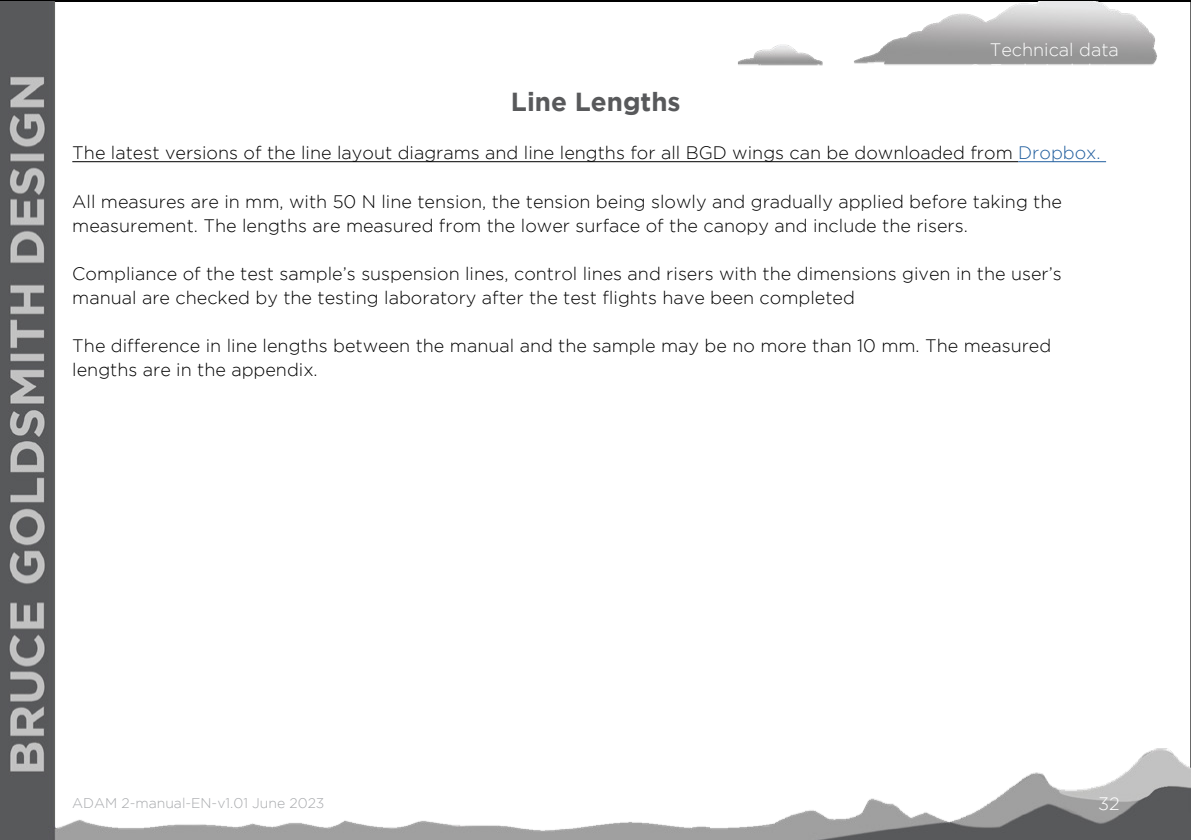
<style>
.page{position:relative;width:1191px;height:840px;background:#fff}
.page>*{position:absolute;margin:0;border:0;box-sizing:border-box;transform-origin:0 0}
.t1{font:700 26px "Gotham";color:#58595b}
.t2{font:300 18px/24px "Gotham";color:#000}
.t3{font:300 18px "Gotham";color:#fff}
.t4{font:300 14px "Gotham";color:#a7a9ac}
.s1{color:#215e9e}
</style>
<div class="page">
<img style="left:0;top:1px;width:1191px;height:838px">
<hr style="left:72px;top:161px;width:946px;height:1px;background:#000">
<hr style="left:1018px;top:161px;width:88px;height:1px;background:#215e9e">
<p class="t3" style="left:989px;top:39px;width:131px">Technical data</p>
<h1 class="t1" style="left:511px;top:87px;width:171px">Line Lengths</h1>
<p class="t2" style="left:72px;top:141px;width:1030px">The latest versions of the line layout diagrams and line lengths for all BGD wings can be downloaded from <span class="s1">Dropbox.</span></p>
<p class="t2" style="left:72px;top:189px;width:991px">All measures are in mm, with 50 N line tension, the tension being slowly and gradually applied before taking the measurement. The lengths are measured from the lower surface of the canopy and include the risers.</p>
<p class="t2" style="left:72px;top:261px;width:991px">Compliance of the test sample’s suspension lines, control lines and risers with the dimensions given in the user’s manual are checked by the testing laboratory after the test flights have been completed</p>
<p class="t2" style="left:72px;top:333px;width:980px">The difference in line lengths between the manual and the sample may be no more than 10 mm. The measured lengths are in the appendix.</p>
<p class="t4" style="left:72px;top:795px;width:254px">ADAM 2-manual-EN-v1.01 June 2023</p>
<p class="t3" style="left:1098px;top:793px;width:23px">32</p>
</div>
